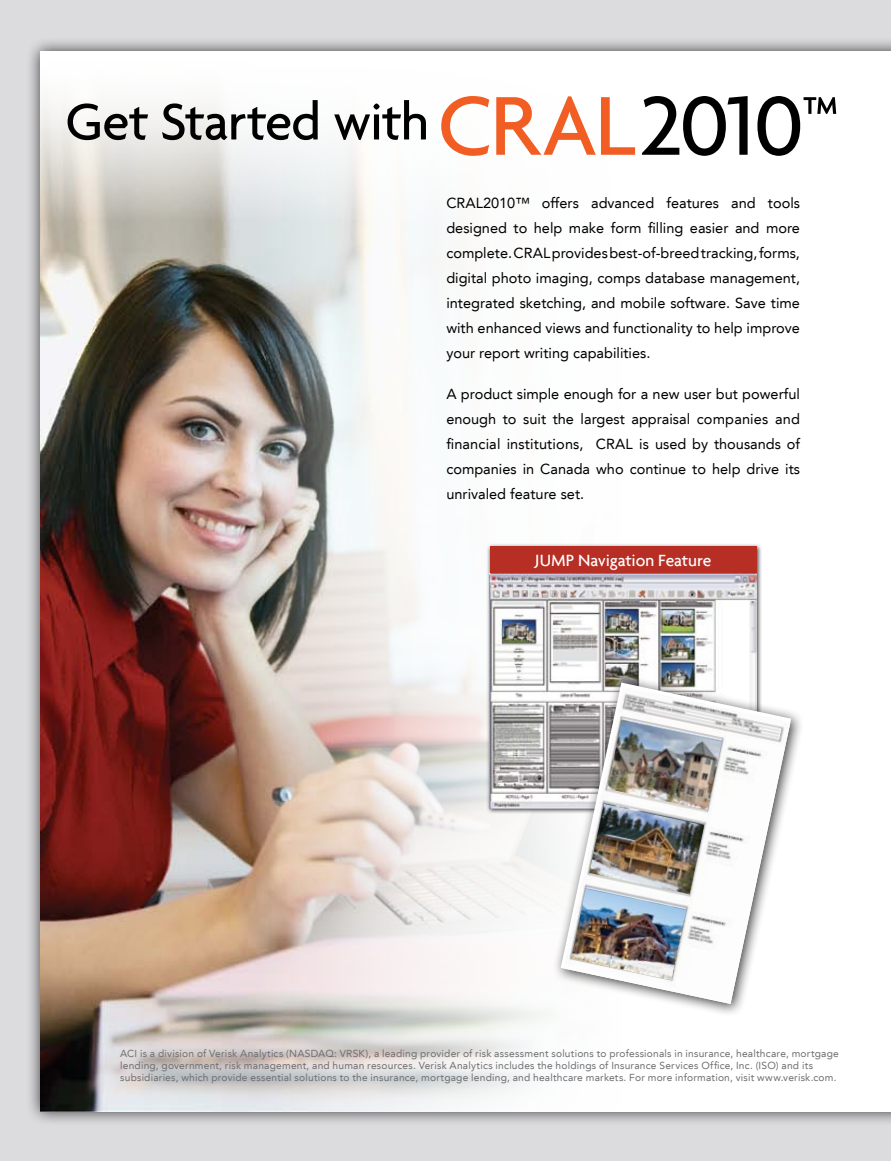
<style>
.page{position:relative;width:891px;height:1161px;background:#dcdcdf}
.page>*{position:absolute;margin:0;border:0;box-sizing:border-box;transform-origin:0 0}
.t1{font:500 55.35px "Agenda";letter-spacing:-.02em;color:#000}
.t2{font:500 17.55px "Agenda";letter-spacing:-.01em;color:#fff}
.t3{font:14.55px/25px "Avenir LT";color:#000;text-align:justify}
.t4{font:10.2px/12.3px "Avenir LT";letter-spacing:.02em;color:#6d6e71}
.s1{font-size:90.3px;color:#f15d22}
.s2{font-size:90.3px}
</style>
<div class="page">
<div style="left:25px;top:36px;width:866px;height:1090px;background:#000;opacity:.75"></div>
<div style="left:40px;top:51px;width:851px;height:1060px;background:#fff"></div>
<img style="left:40px;top:101px;width:510px;height:1010px">
<div style="left:486px;top:543px;width:276px;height:271px;background:#000;opacity:.75"></div>
<img style="left:490px;top:573px;width:266px;height:235px">
<div style="left:490px;top:546px;width:266px;height:27px;background:#b72e25"></div>
<div style="left:550px;top:672px;width:253px;height:343px;background:#000;opacity:.75"></div>
<svg style="left:561px;top:683px;width:230px;height:321px"></svg>
<img style="left:564px;top:687px;width:226px;height:317px">
<img style="left:607px;top:720px;width:115px;height:90px">
<img style="left:589px;top:804px;width:115px;height:90px">
<img style="left:571px;top:889px;width:115px;height:91px">
<h1 class="t1" style="left:65px;top:88px;width:775px">Get Started with <span class="s1">CRAL</span><span class="s2">2010™</span></h1>
<p class="t3" style="left:446px;top:191px;width:355px">CRAL2010™ offers advanced features and tools designed to help make form filling easier and more complete. CRAL provides best-of-breed tracking, forms, digital photo imaging, comps database management, integrated sketching, and mobile software. Save time with enhanced views and functionality to help improve your report writing capabilities.</p>
<p class="t3" style="left:446px;top:382px;width:355px">A product simple enough for a new user but powerful enough to suit the largest appraisal companies and financial institutions, CRAL is used by thousands of companies in Canada who continue to help drive its unrivaled feature set.</p>
<p class="t2" style="left:535px;top:550px;width:178px">JUMP Navigation Feature</p>
<p class="t4" style="left:120px;top:1047px;width:720px">ACI is a division of Verisk Analytics (NASDAQ: VRSK), a leading provider of risk assessment solutions to professionals in insurance, healthcare, mortgage lending, government, risk management, and human resources. Verisk Analytics includes the holdings of Insurance Services Office, Inc. (ISO) and its subsidiaries, which provide essential solutions to the insurance, mortgage lending, and healthcare markets. For more information, visit www.verisk.com.</p>
</div>
